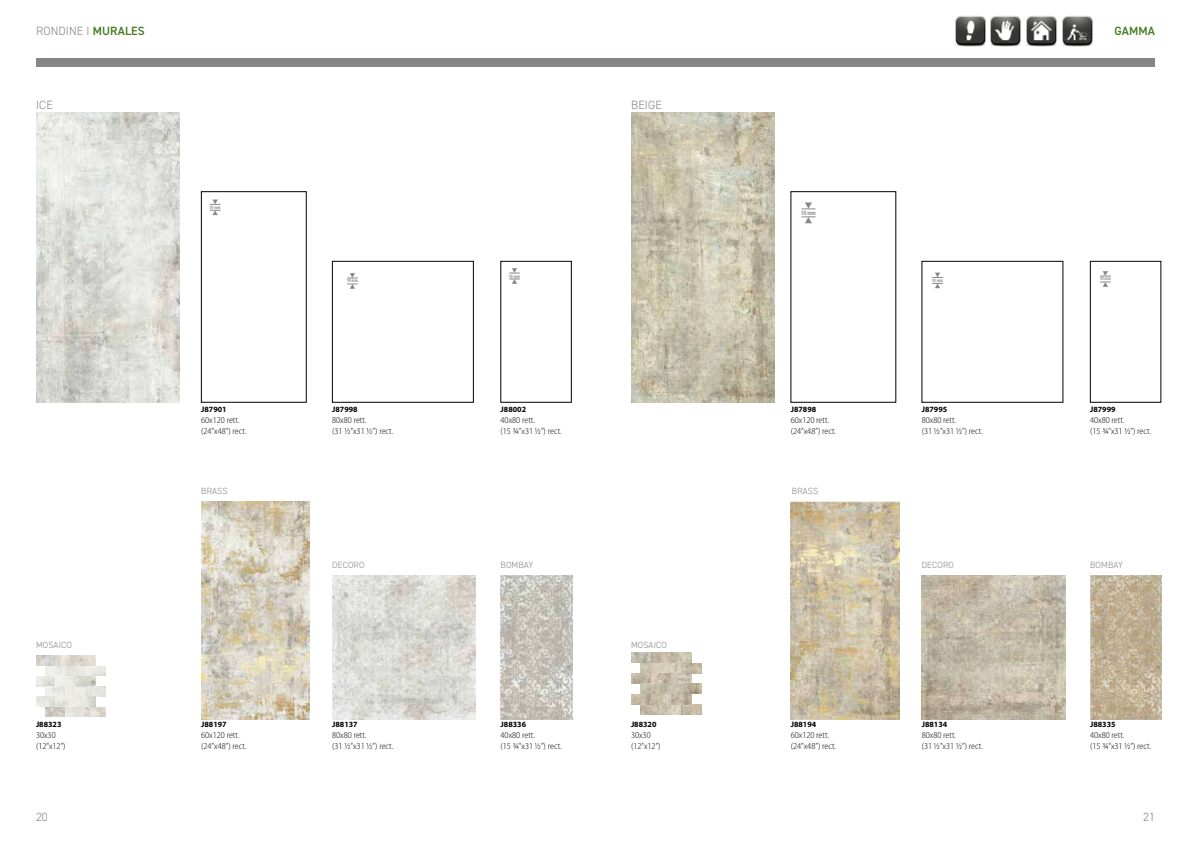
<style>
.page{position:relative;width:1191px;height:842px;background:#fff}
.page>*{position:absolute;margin:0;border:0;box-sizing:border-box;transform-origin:0 0}
.t1{font:300 12px "DIN2014";letter-spacing:.01em;color:#878586}
.t2{font:600 12px "DIN2014";letter-spacing:.01em;color:#457c1f}
.t3{font:300 semi-condensed 9px/10.8px "Myriad Pro";color:#000}
.t4{font:300 9px "DIN2014";letter-spacing:.01em;color:#878586}
.t5{font:700 8px "Myriad Pro";color:#000}
.t6{font:600 condensed 6.5px "Myriad Pro";color:#878787}
.t7{font:600 condensed 4.9px "Myriad Pro";color:#878586}
.s1{font-weight:600;color:#457c1f}
</style>
<div class="page">
<div style="left:201px;top:191px;width:105px;height:211px;border:1px solid #000"></div>
<div style="left:36px;top:58px;width:1119px;height:8px;background:#878586"></div>
<img style="left:955px;top:16px;width:29px;height:31px">
<img style="left:984px;top:16px;width:36px;height:31px">
<img style="left:1020px;top:16px;width:36px;height:31px">
<img style="left:1056px;top:16px;width:37px;height:31px">
<div style="left:332px;top:261px;width:141px;height:141px;border:1px solid #000"></div>
<svg style="left:347px;top:273px;width:11px;height:16px"></svg>
<svg style="left:509px;top:268px;width:11px;height:16px"></svg>
<img style="left:36px;top:113px;width:144px;height:289px">
<img style="left:332px;top:576px;width:144px;height:143px">
<img style="left:201px;top:502px;width:109px;height:217px">
<img style="left:500px;top:576px;width:72px;height:143px">
<img style="left:921px;top:576px;width:144px;height:143px">
<img style="left:790px;top:502px;width:109px;height:217px">
<img style="left:1090px;top:576px;width:71px;height:143px">
<svg style="left:801px;top:202px;width:14px;height:8px"></svg>
<svg style="left:801px;top:217px;width:14px;height:6px"></svg>
<div style="left:1090px;top:261px;width:71px;height:141px;border:1px solid #000"></div>
<svg style="left:932px;top:273px;width:11px;height:15px"></svg>
<svg style="left:1100px;top:271px;width:10px;height:16px"></svg>
<img style="left:631px;top:113px;width:143px;height:289px">
<svg style="left:210px;top:200px;width:10px;height:15px"></svg>
<img style="left:46px;top:707px;width:59px;height:10px">
<img style="left:36px;top:656px;width:59px;height:10px">
<img style="left:46px;top:666px;width:59px;height:10px">
<img style="left:36px;top:676px;width:59px;height:10px">
<img style="left:46px;top:687px;width:59px;height:9px">
<img style="left:36px;top:697px;width:59px;height:10px">
<img style="left:641px;top:704px;width:60px;height:10px">
<img style="left:631px;top:653px;width:60px;height:10px">
<img style="left:641px;top:663px;width:60px;height:10px">
<img style="left:631px;top:673px;width:60px;height:10px">
<img style="left:641px;top:684px;width:60px;height:10px">
<img style="left:631px;top:694px;width:60px;height:10px">
<h1 class="t1" style="left:36px;top:24px;width:110px">RONDINE I <span class="s1">MURALES</span></h1>
<h1 class="t2" style="left:1114px;top:27px;width:42px">GAMMA</h1>
<h1 class="t1" style="left:36px;top:97px;width:18px">ICE</h1>
<h1 class="t1" style="left:631px;top:97px;width:33px">BEIGE</h1>
<p class="t7" style="left:210px;top:205px;width:13px">10 mm</p>
<p class="t6" style="left:801px;top:210px;width:16px">10 mm</p>
<p class="t7" style="left:347px;top:279px;width:13px">10 mm</p>
<p class="t7" style="left:509px;top:274px;width:13px">10 mm</p>
<p class="t7" style="left:932px;top:278px;width:13px">10 mm</p>
<p class="t7" style="left:1099px;top:277px;width:13px">10 mm</p>
<p class="t5" style="left:201px;top:405px;width:27px">J87901</p>
<p class="t3" style="left:201px;top:415px;width:47px">60x120 rett. (24”x48”) rect.</p>
<p class="t5" style="left:332px;top:405px;width:27px">J87998</p>
<p class="t3" style="left:332px;top:415px;width:63px">80x80 rett.<br>(31 ½”x31 ½”) rect.</p>
<p class="t5" style="left:500px;top:405px;width:27px">J88002</p>
<p class="t3" style="left:500px;top:415px;width:63px">40x80 rett.<br>(15 ¾”x31 ½”) rect.</p>
<p class="t5" style="left:790px;top:405px;width:27px">J87898</p>
<p class="t3" style="left:790px;top:415px;width:47px">60x120 rett. (24”x48”) rect.</p>
<p class="t5" style="left:921px;top:405px;width:27px">J87995</p>
<p class="t3" style="left:921px;top:415px;width:63px">80x80 rett.<br>(31 ½”x31 ½”) rect.</p>
<p class="t5" style="left:1090px;top:405px;width:27px">J87999</p>
<p class="t3" style="left:1090px;top:415px;width:63px">40x80 rett.<br>(15 ¾”x31 ½”) rect.</p>
<p class="t4" style="left:201px;top:486px;width:28px">BRASS</p>
<p class="t4" style="left:792px;top:486px;width:28px">BRASS</p>
<p class="t4" style="left:332px;top:560px;width:34px">DECORO</p>
<p class="t4" style="left:500px;top:560px;width:34px">BOMBAY</p>
<p class="t4" style="left:921px;top:560px;width:34px">DECORO</p>
<p class="t4" style="left:1090px;top:560px;width:34px">BOMBAY</p>
<p class="t4" style="left:36px;top:640px;width:37px">MOSAICO</p>
<p class="t4" style="left:631px;top:640px;width:37px">MOSAICO</p>
<p class="t5" style="left:36px;top:721px;width:27px">J88323</p>
<p class="t3" style="left:36px;top:730px;width:31px">30x30 (12”x12”)</p>
<p class="t5" style="left:201px;top:721px;width:27px">J88197</p>
<p class="t3" style="left:201px;top:730px;width:47px">60x120 rett. (24”x48”) rect.</p>
<p class="t5" style="left:332px;top:721px;width:27px">J88137</p>
<p class="t3" style="left:332px;top:730px;width:63px">80x80 rett.<br>(31 ½”x31 ½”) rect.</p>
<p class="t5" style="left:500px;top:721px;width:27px">J88336</p>
<p class="t3" style="left:500px;top:730px;width:63px">40x80 rett.<br>(15 ¾”x31 ½”) rect.</p>
<p class="t5" style="left:631px;top:721px;width:27px">J88320</p>
<p class="t3" style="left:631px;top:730px;width:31px">30x30 (12”x12”)</p>
<p class="t5" style="left:790px;top:721px;width:27px">J88194</p>
<p class="t3" style="left:790px;top:730px;width:47px">60x120 rett. (24”x48”) rect.</p>
<p class="t5" style="left:921px;top:721px;width:27px">J88134</p>
<p class="t3" style="left:921px;top:730px;width:63px">80x80 rett.<br>(31 ½”x31 ½”) rect.</p>
<p class="t5" style="left:1090px;top:721px;width:27px">J88335</p>
<p class="t3" style="left:1090px;top:730px;width:63px">40x80 rett.<br>(15 ¾”x31 ½”) rect.</p>
<h1 class="t1" style="left:36px;top:810px;width:13px">20</h1>
<h1 class="t1" style="left:1143px;top:810px;width:13px">21</h1>
</div>
